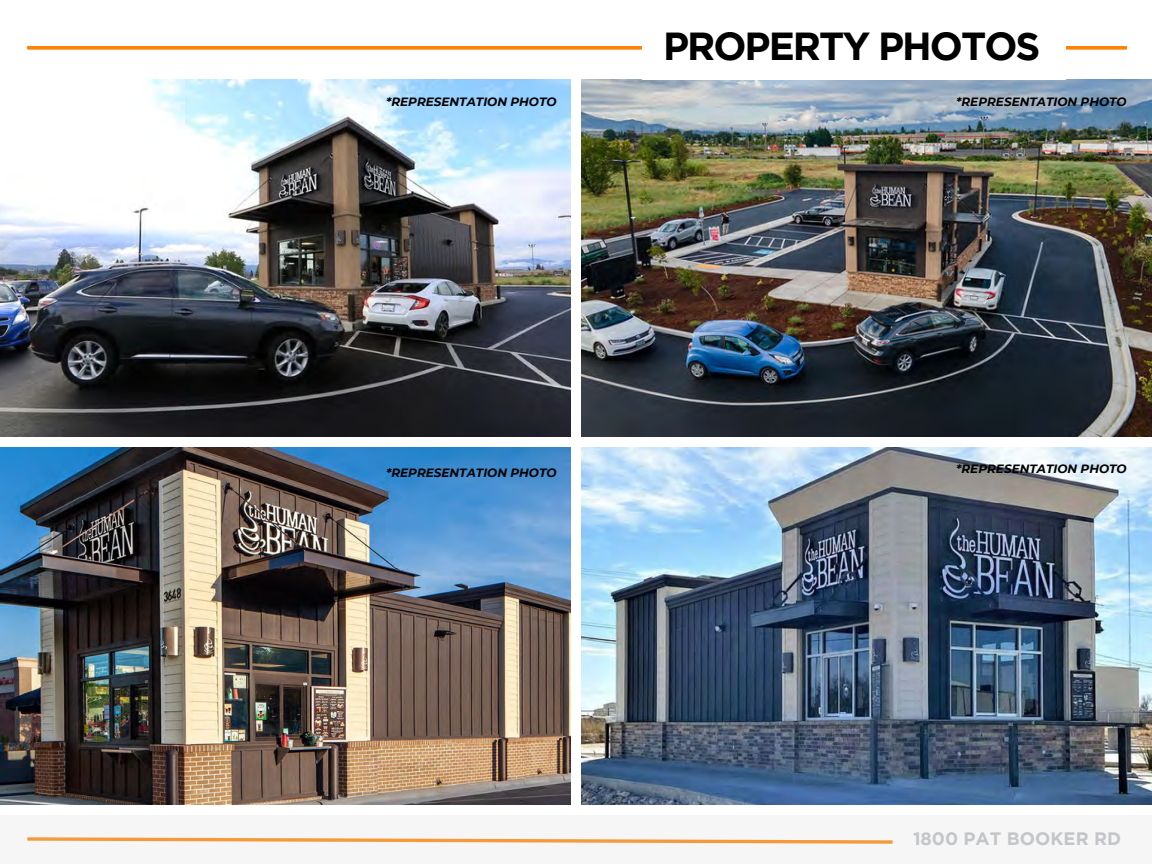
<style>
.page{position:relative;width:1152px;height:864px;background:#fff}
.page>*{position:absolute;margin:0;border:0;box-sizing:border-box;transform-origin:0 0}
.t1{font:700 39px "Gotham";letter-spacing:-.05em;color:#000}
.t2{font:700 18px "Gotham";color:#c3c6c8}
.t3{font:italic 700 12px "Montserrat";color:#000}
</style>
<div class="page">
<div style="left:0;top:815px;width:1152px;height:49px;background:#f6f6f6"></div>
<svg style="left:27px;top:837px;width:866px;height:7px"></svg>
<img style="left:0;top:80px;width:570px;height:357px">
<img style="left:582px;top:80px;width:570px;height:357px">
<img style="left:0;top:448px;width:570px;height:356px">
<img style="left:582px;top:448px;width:570px;height:356px">
<hr style="left:27px;top:46px;width:1100px;height:3px;background:#ff8109">
<div style="left:642px;top:19px;width:424px;height:61px;background:#fff"></div>
<p class="t1" style="left:663px;top:31px;width:379px">PROPERTY PHOTOS</p>
<h1 class="t1" style="left:833px;top:31px;width:209px">SITE PLAN</h1>
<p class="t3" style="left:386px;top:94px;width:172px">*REPRESENTATION PHOTO</p>
<p class="t3" style="left:956px;top:94px;width:172px">*REPRESENTATION PHOTO</p>
<h2 class="t3" style="left:386px;top:465px;width:172px">*REPRESENTATION PHOTO</h2>
<p class="t3" style="left:956px;top:461px;width:172px">*REPRESENTATION PHOTO</p>
<h1 class="t2" style="left:913px;top:832px;width:210px">1800 PAT BOOKER RD</h1>
</div>
